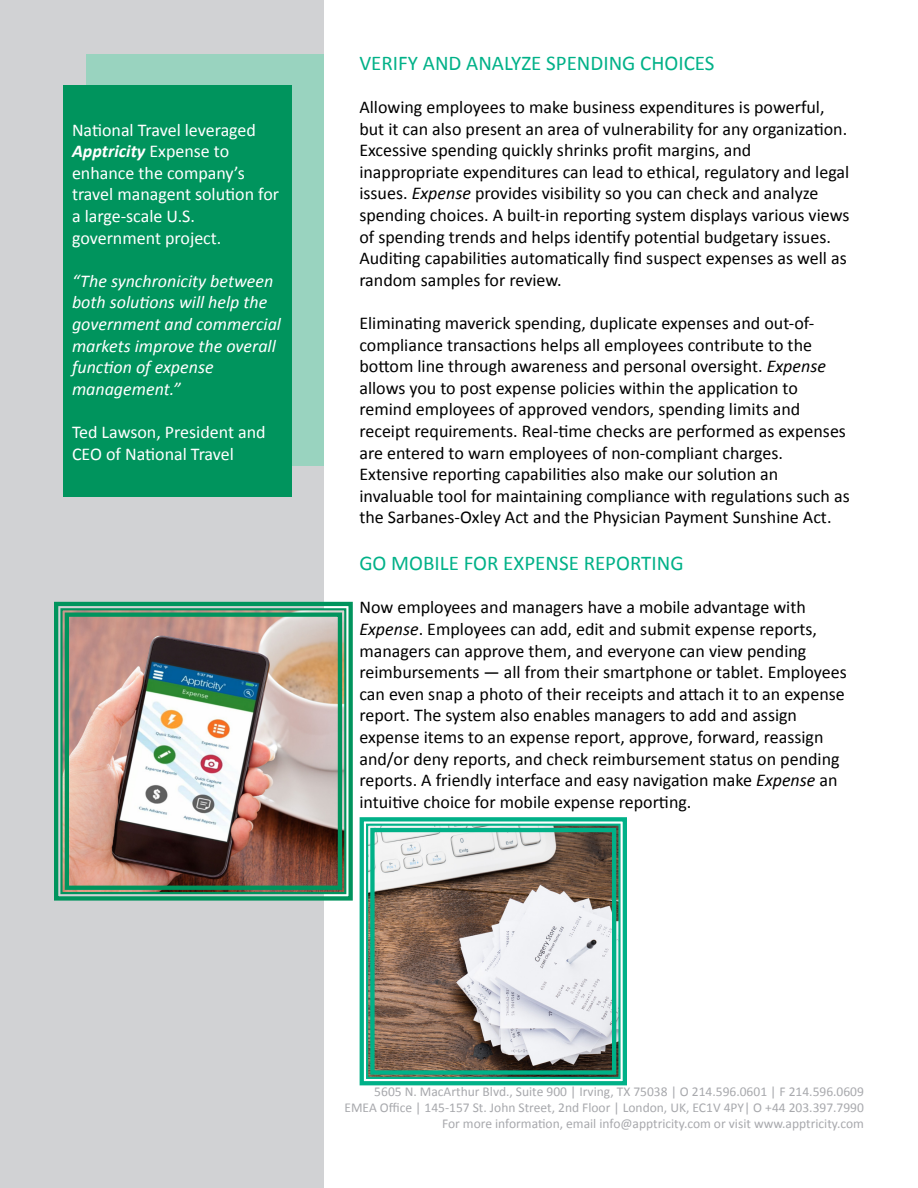
<style>
.page{position:relative;width:918px;height:1188px;background:#fff}
.page>*{position:absolute;margin:0;border:0;box-sizing:border-box;transform-origin:0 0}
.t1{font:21px "Calibri";color:#00b188}
.t2{font:18px/21.6px "Calibri";color:#000}
.t3{font:18px/21.6px "Calibri";color:#fff}
.t4{font:italic 18px/21.6px "Calibri";color:#fff}
.t5{font:13.5px "Calibri";color:#a8a9ad}
.s1{font-weight:700;font-style:italic}
.s2{font-style:italic}
</style>
<div class="page">
<div style="left:0;top:0;width:324px;height:1188px;background:#d1d2d4"></div>
<div style="left:87px;top:54px;width:237px;height:412px;background:#99d3bf"></div>
<div style="left:63px;top:85px;width:228px;height:412px;background:#00945d"></div>
<img style="left:54px;top:601px;width:299px;height:300px">
<div style="left:60px;top:608px;width:286px;height:286px;border:2px solid #00945d"></div>
<div style="left:65px;top:613px;width:277px;height:277px;border:4px solid #00945d"></div>
<svg style="left:359px;top:817px;width:268px;height:269px"></svg>
<div style="left:366px;top:824px;width:255px;height:255px;border:2px solid #00b188"></div>
<div style="left:370px;top:828px;width:246px;height:247px;border:4px solid #00b188"></div>
<p class="t3" style="left:72px;top:119px;width:186px">National Travel leveraged<br><span class="s1">Apptricity</span> Expense to</p>
<p class="t3" style="left:72px;top:162px;width:174px">enhance the company’s</p>
<p class="t3" style="left:72px;top:184px;width:209px">travel managent solution for a large-scale U.S.</p>
<p class="t3" style="left:72px;top:227px;width:151px">government project.</p>
<p class="t4" style="left:72px;top:269px;width:203px">“The synchronicity between both solutions will help the</p>
<p class="t4" style="left:72px;top:313px;width:211px">government and commercial markets improve the overall</p>
<p class="t4" style="left:72px;top:356px;width:143px">function of expense</p>
<p class="t4" style="left:72px;top:377px;width:110px">management.”</p>
<p class="t3" style="left:72px;top:421px;width:195px">Ted Lawson, President and<br>CEO of National Travel</p>
<p class="t1" style="left:359px;top:50px;width:357px">VERIFY AND ANALYZE SPENDING CHOICES</p>
<p class="t2" style="left:359px;top:96px;width:489px">Allowing employees to make business expenditures is powerful, but it can also present an area of vulnerability for any organization.<br>Excessive spending quickly shrinks profit margins, and</p>
<p class="t2" style="left:359px;top:161px;width:492px">inappropriate expenditures can lead to ethical, regulatory and legal issues. <span class="s2">Expense</span> provides visibility so you can check and analyze spending choices. A built-in reporting system displays various views of spending trends and helps identify potential budgetary issues.<br>Auditing capabilities automatically find suspect expenses as well as random samples for review.</p>
<p class="t2" style="left:359px;top:312px;width:456px">Eliminating maverick spending, duplicate expenses and out-of-</p>
<p class="t2" style="left:359px;top:334px;width:454px">compliance transactions helps all employees contribute to the</p>
<p class="t2" style="left:359px;top:355px;width:468px">bottom line through awareness and personal oversight. <span class="s2">Expense </span>allows you to post expense policies within the application to</p>
<p class="t2" style="left:359px;top:399px;width:442px">remind employees of approved vendors, spending limits and</p>
<p class="t2" style="left:359px;top:420px;width:488px">receipt requirements. Real-time checks are performed as expenses are entered to warn employees of non-compliant charges.</p>
<p class="t2" style="left:359px;top:463px;width:420px">Extensive reporting capabilities also make our solution an</p>
<p class="t2" style="left:359px;top:485px;width:492px">invaluable tool for maintaining compliance with regulations such as the Sarbanes-Oxley Act and the Physician Payment Sunshine Act.</p>
<p class="t1" style="left:359px;top:550px;width:326px">GO MOBILE FOR EXPENSE REPORTING</p>
<p class="t2" style="left:359px;top:597px;width:448px">Now employees and managers have a mobile advantage with</p>
<p class="t2" style="left:359px;top:618px;width:459px"><span class="s2">Expense</span>. Employees can add, edit and submit expense reports,</p>
<p class="t2" style="left:359px;top:640px;width:449px">managers can approve them, and everyone can view pending</p>
<p class="t2" style="left:359px;top:661px;width:489px;text-align:justify">reimbursements — all from their smartphone or tablet. Employees can even snap a photo of their receipts and attach it to an expense report. The system also enables managers to add and assign</p>
<p class="t2" style="left:359px;top:726px;width:482px">expense items to an expense report, approve, forward, reassign and/or deny reports, and check reimbursement status on pending reports. A friendly interface and easy navigation make <span class="s2">Expense</span> an intuitive choice for mobile expense reporting.</p>
<p class="t5" style="left:374px;top:1083px;width:491px">5605 N. MacArthur Blvd., Suite 900 | Irving, TX 75038 | O 214.596.0601 | F 214.596.0609</p>
<p class="t5" style="left:345px;top:1099px;width:521px">EMEA Office | 145-157 St. John Street, 2nd Floor | London, UK, EC1V 4PY| O +44 203.397.7990</p>
<p class="t5" style="left:442px;top:1115px;width:423px">For more information, email info@apptricity.com or visit www.apptricity.com</p>
</div>
